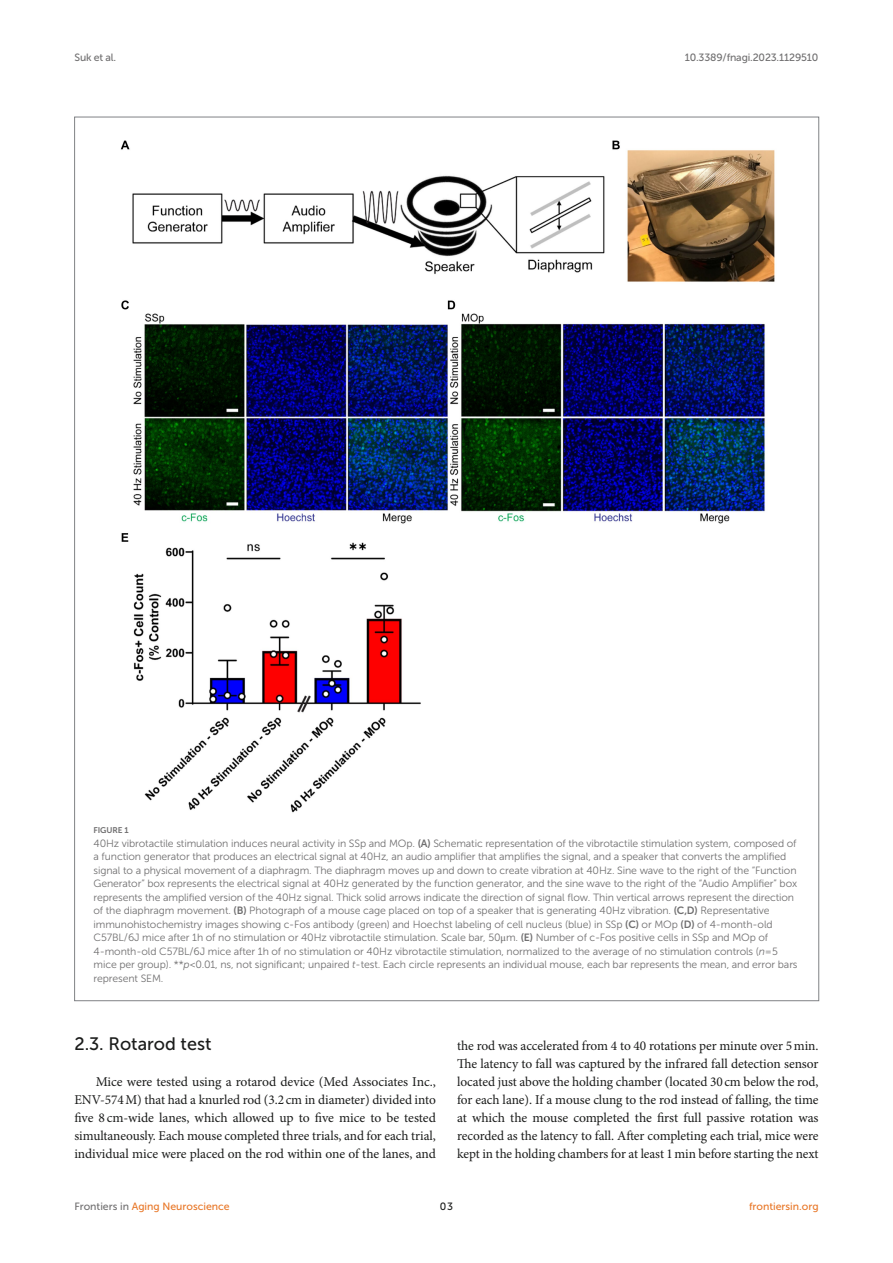
<style>
.page{position:relative;width:893px;height:1263px;background:#fff}
.page>*{position:absolute;margin:0;border:0;box-sizing:border-box;transform-origin:0 0}
.HEAD_2{font:18px "Museo Sans 500";color:#1b1c1b}
.TEXT_FLUSH{font:13.5px/18px "Minion Pro";letter-spacing:-.005em;color:#1b1c1b;text-align:justify}
.FIG_LEG{font:10.5px/13.5px "Museo Sans 300";letter-spacing:-.01em;color:#706f70}
.t1{font:10.5px "Museo Sans 500";color:#e87626}
.t2{font:10.5px "Museo Sans 500";letter-spacing:-.015em;color:#706f70}
.t3{font:10.5px "Museo Sans 500";color:#1b1c1b}
.FIG_HD{font:8.25px "Museo Sans 700";letter-spacing:-.01em;color:#706f70}
.s1{font-family:"Museo Sans 700"}
.s2{font-family:"STIX General"}
.s3{font-style:italic}
.s4{color:#706f70}
</style>
<div class="page">
<img style="left:120px;top:140px;width:655px;height:673px">
<p class="t2" style="left:74px;top:51px;width:43px">Suk et al.</p>
<p class="t2" style="left:685px;top:51px;width:135px">10.3389/fnagi.2023.1129510</p>
<p class="FIG_HD" style="left:94px;top:826px;width:37px">FIGURE 1</p>
<p class="FIG_LEG" style="left:94px;top:836px;width:706px">40 Hz vibrotactile stimulation induces neural activity in SSp and MOp. <span class="s1">(A)</span> Schematic representation of the vibrotactile stimulation system, composed of a function generator that produces an electrical signal at 40 Hz, an audio amplifier that amplifies the signal, and a speaker that converts the amplified signal to a physical movement of a diaphragm. The diaphragm moves up and down to create vibration at 40 Hz. Sine wave to the right of the “Function Generator” box represents the electrical signal at 40 Hz generated by the function generator, and the sine wave to the right of the “Audio Amplifier” box represents the amplified version of the 40 Hz signal. Thick solid arrows indicate the direction of signal flow. Thin vertical arrows represent the direction of the diaphragm movement. <span class="s1">(B)</span> Photograph of a mouse cage placed on top of a speaker that is generating 40 Hz vibration. <span class="s1">(C,D)</span> Representative immunohistochemistry images showing c-Fos antibody (green) and Hoechst labeling of cell nucleus (blue) in SSp <span class="s1">(C)</span> or MOp <span class="s1">(D)</span> of 4-month-old C57BL/6 J mice after 1 h of no stimulation or 40 Hz vibrotactile stimulation. Scale bar, 50 <span class="s2">μ</span>m. <span class="s1">(E)</span> Number of c-Fos positive cells in SSp and MOp of 4-month-old C57BL/6 J mice after 1 h of no stimulation or 40 Hz vibrotactile stimulation, normalized to the average of no stimulation controls (<span class="s3">n</span> = 5 mice per group). **<span class="s3">p</span> &lt; 0.01, ns, not significant; unpaired <span class="s3">t</span>-test. Each circle represents an individual mouse, each bar represents the mean, and error bars represent SEM.</p>
<p class="HEAD_2" style="left:74px;top:1034px;width:139px">2.3. Rotarod test</p>
<p class="TEXT_FLUSH" style="left:74px;top:1073px;width:363px;text-indent:21px">Mice were tested using a rotarod device (Med Associates Inc., ENV-574M) that had a knurled rod (3.2cm in diameter) divided into five 8cm-wide lanes, which allowed up to five mice to be tested simultaneously. Each mouse completed three trials, and for each trial, individual mice were placed on the rod within one of the lanes, and</p>
<p class="TEXT_FLUSH" style="left:457px;top:1037px;width:363px">the rod was accelerated from 4 to 40 rotations per minute over 5min.<br>The latency to fall was captured by the infrared fall detection sensor located just above the holding chamber (located 30cm below the rod, for each lane). If a mouse clung to the rod instead of falling, the time at which the mouse completed the first full passive rotation was recorded as the latency to fall. After completing each trial, mice were kept in the holding chambers for at least 1min before starting the next</p>
<p class="t1" style="left:74px;top:1200px;width:157px"><span class="s4">Frontiers in</span> Aging Neuroscience</p>
<p class="t3" style="left:440px;top:1200px;width:15px">03</p>
<p class="t1" style="left:749px;top:1200px;width:71px">frontiersin.org</p>
</div>
